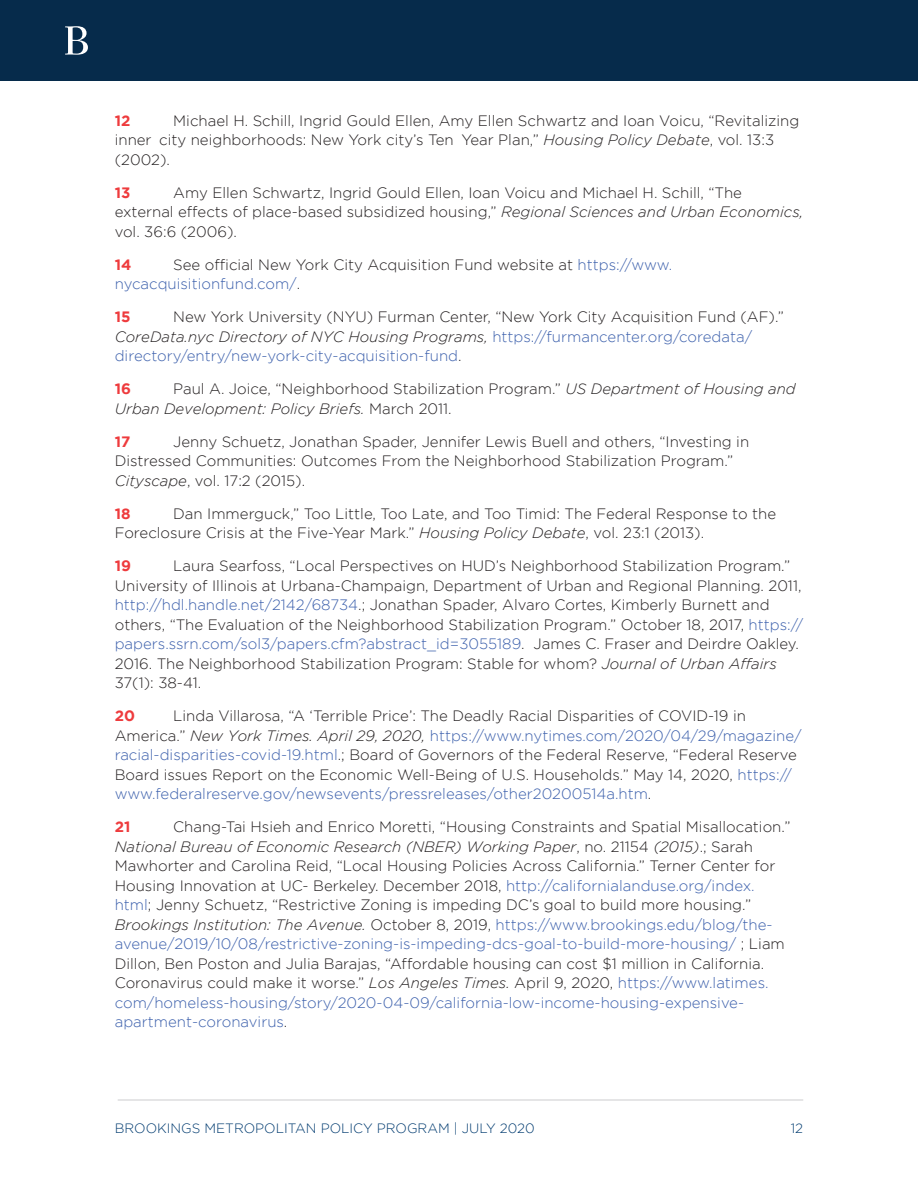
<style>
.page{position:relative;width:918px;height:1188px;background:#fff}
.page>*{position:absolute;margin:0;border:0;box-sizing:border-box;transform-origin:0 0}
.t1{font:300 15px/19.5px "Gotham";color:#231f20}
.t2{font:300 15px/19.5px "Gotham";color:#3c60ac}
.t3{font:700 15px "Gotham";color:#ee3b3d}
.t4{font:300 13.5px "Gotham";color:#003b70}
.s1{font-style:italic}
.s2{color:#3c60ac}
.s3{color:#231f20}
.s4{font-style:italic;color:#231f20}
</style>
<div class="page">
<div style="left:0;top:0;width:918px;height:81px;background:#062b4b"></div>
<svg style="left:65px;top:26px;width:23px;height:29px"></svg>
<hr style="left:118px;top:1099px;width:685px;height:2px;background:#d1d2d4">
<p class="t1" style="left:115px;top:110px;width:686px;text-indent:58px">Michael H. Schill, Ingrid Gould Ellen, Amy Ellen Schwartz and Ioan Voicu, “Revitalizing inner‐city neighborhoods: New York city’s Ten‐Year Plan,” <span class="s1">Housing Policy Debate</span>, vol. 13:3 (2002).</p>
<p class="t3" style="left:115px;top:184px;width:17px">13</p>
<p class="t3" style="left:115px;top:112px;width:17px">12</p>
<p class="t1" style="left:115px;top:182px;width:690px;text-indent:58px">Amy Ellen Schwartz, Ingrid Gould Ellen, Ioan Voicu and Michael H. Schill, “The external effects of place-based subsidized housing,” <span class="s1">Regional Sciences and Urban Economics, </span>vol. 36:6 (2006).</p>
<p class="t3" style="left:115px;top:256px;width:18px">14</p>
<p class="t1" style="left:115px;top:254px;width:559px;text-indent:58px">See official New York City Acquisition Fund website at <span class="s2">https://www. nycacquisitionfund.com/</span>.</p>
<p class="t3" style="left:115px;top:308px;width:17px">15</p>
<p class="t2" style="left:115px;top:307px;width:671px;text-indent:58px"><span class="s3">New York University (NYU) Furman Center, “New York City Acquisition Fund (AF).”<br></span><span class="s4">CoreData.nyc Directory of NYC Housing Programs,</span> https://furmancenter.org/coredata/ directory/entry/new-york-city-acquisition-fund<span class="s3">.</span></p>
<p class="t3" style="left:115px;top:380px;width:18px">16</p>
<p class="t1" style="left:115px;top:379px;width:682px;text-indent:58px">Paul A. Joice, “Neighborhood Stabilization Program.” <span class="s1">US Department of Housing and<br>Urban Development: Policy Briefs.</span> March 2011.</p>
<p class="t3" style="left:115px;top:433px;width:17px">17</p>
<p class="t1" style="left:115px;top:431px;width:636px;text-indent:58px">Jenny Schuetz, Jonathan Spader, Jennifer Lewis Buell and others, “Investing in<br>Distressed Communities: Outcomes From the Neighborhood Stabilization Program.”<br><span class="s1">Cityscape</span>, vol. 17:2 (2015).</p>
<p class="t3" style="left:115px;top:505px;width:17px">18</p>
<p class="t1" style="left:115px;top:503px;width:663px;text-indent:58px">Dan Immerguck,” Too Little, Too Late, and Too Timid: The Federal Response to the<br>Foreclosure Crisis at the Five-Year Mark.” <span class="s1">Housing Policy Debate</span>, vol. 23:1 (2013).</p>
<p class="t3" style="left:115px;top:557px;width:18px">19</p>
<p class="t1" style="left:115px;top:556px;width:690px;text-indent:58px">Laura Searfoss, “Local Perspectives on HUD’s Neighborhood Stabilization Program.” University of Illinois at Urbana-Champaign, Department of Urban and Regional Planning. 2011, <span class="s2">http://hdl.handle.net/2142/68734</span>.; Jonathan Spader, Alvaro Cortes, Kimberly Burnett and others, “The Evaluation of the Neighborhood Stabilization Program.” October 18, 2017, <span class="s2">https:// papers.ssrn.com/sol3/papers.cfm?abstract_id=3055189</span>. James C. Fraser and Deirdre Oakley.<br>2016. The Neighborhood Stabilization Program: Stable for whom? <span class="s1">Journal of Urban Affairs </span>37(1): 38-41.</p>
<p class="t3" style="left:115px;top:707px;width:22px">20</p>
<p class="t1" style="left:115px;top:706px;width:688px;text-indent:58px">Linda Villarosa, “A ‘Terrible Price’: The Deadly Racial Disparities of COVID-19 in America.” <span class="s1">New York Times. April 29, 2020,</span> <span class="s2">https://www.nytimes.com/2020/04/29/magazine/ racial-disparities-covid-19.html</span>.; Board of Governors of the Federal Reserve, “Federal Reserve Board issues Report on the Economic Well-Being of U.S. Households.” May 14, 2020, <span class="s2">https:// www.federalreserve.gov/newsevents/pressreleases/other20200514a.htm</span>.</p>
<p class="t3" style="left:115px;top:818px;width:17px">21</p>
<p class="t1" style="left:115px;top:817px;width:677px;text-indent:58px">Chang-Tai Hsieh and Enrico Moretti, “Housing Constraints and Spatial Misallocation.” <span class="s1">National Bureau of Economic Research (NBER) Working Paper</span>, no. 21154 <span class="s1">(2015)</span>.; Sarah Mawhorter and Carolina Reid, “Local Housing Policies Across California.” Terner Center for Housing Innovation at UC- Berkeley. December 2018, <span class="s2">http://californialanduse.org/index. html</span>; Jenny Schuetz, “Restrictive Zoning is impeding DC’s goal to build more housing.” <span class="s1">Brookings Institution: The Avenue.</span> October 8, 2019, <span class="s2">https://www.brookings.edu/blog/the&shy;avenue/2019/10/08/restrictive-zoning-is-impeding-dcs-goal-to-build-more-housing/</span> ; Liam Dillon, Ben Poston and Julia Barajas, “Affordable housing can cost $1 million in California.<br>Coronavirus could make it worse.” <span class="s1">Los Angeles Times.</span> April 9, 2020, <span class="s2">https://www.latimes. com/homeless-housing/story/2020-04-09/california-low-income-housing-expensive&shy;apartment-coronavirus</span>.</p>
<p class="t4" style="left:115px;top:1121px;width:421px">BROOKINGS METROPOLITAN POLICY PROGRAM | JULY 2020</p>
<p class="t4" style="left:791px;top:1121px;width:14px">12</p>
</div>
